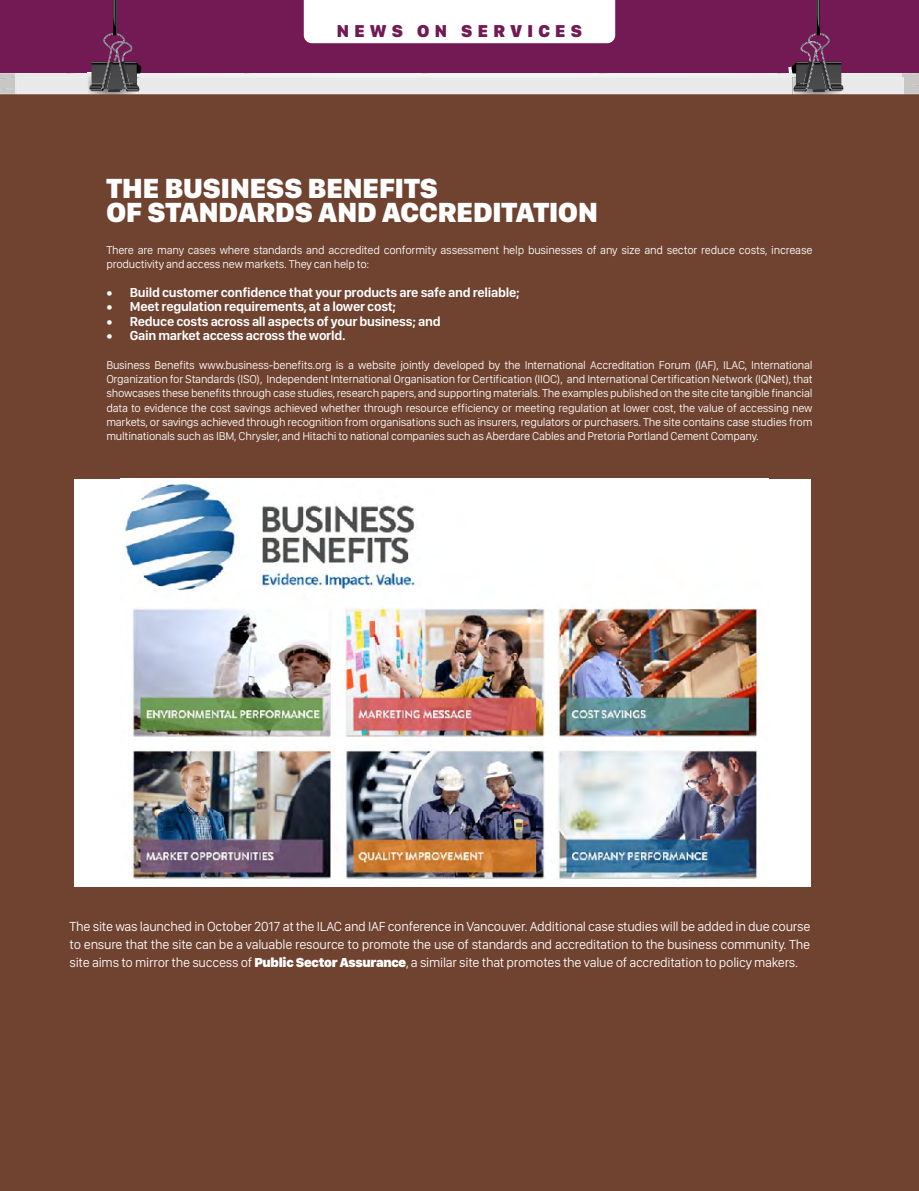
<style>
.page{position:relative;width:919px;height:1191px;background:#fff}
.page>*{position:absolute;margin:0;border:0;box-sizing:border-box;transform-origin:0 0}
.t1{font:900 28.65px/24.8px "SF Compact Display";color:#fff}
.t2{font:900 17.85px "SF Compact Display";letter-spacing:.3em;color:#731953}
.t3{font:300 13.65px/17.7px "SF Compact Display";letter-spacing:-.02em;color:#fff;text-align:justify}
.t4{font:600 13.5px "SF Compact Display";letter-spacing:-.02em;color:#fff}
.t5{font:300 11.7px/14.4px "SF Compact Display";letter-spacing:-.02em;color:#fff}
.s1{font-weight:900}
</style>
<div class="page">
<div style="left:0;top:0;width:918px;height:81px;background:#731953"></div>
<img style="left:901px;top:73px;width:17px;height:21px">
<img style="left:0;top:77px;width:15px;height:3px">
<svg style="left:911px;top:85px;width:7px;height:2px"></svg>
<svg style="left:902px;top:73px;width:16px;height:2px"></svg>
<svg style="left:67px;top:0;width:807px;height:94px"></svg>
<div style="left:0;top:94px;width:918px;height:1097px;background:#704330"></div>
<div style="left:74px;top:478px;width:736px;height:408px;background:#fff"></div>
<img style="left:124px;top:484px;width:635px;height:396px">
<h2 class="t2" style="left:337px;top:21px;width:247px">NEWS ON SERVICES</h2>
<h1 class="t1" style="left:106px;top:175px;width:493px">THE BUSINESS BENEFITS<br>OF STANDARDS AND ACCREDITATION</h1>
<p class="t5" style="left:106px;top:242px;width:707px">There are many cases where standards and accredited conformity assessment help businesses of any size and sector reduce costs, increase productivity and access new markets. They can help to:</p>
<p class="t4" style="left:106px;top:284px;width:415px">• Build customer confidence that your products are safe and reliable;</p>
<p class="t4" style="left:106px;top:299px;width:291px">• Meet regulation requirements, at a lower cost;</p>
<p class="t4" style="left:106px;top:313px;width:336px">• Reduce costs across all aspects of your business; and</p>
<p class="t4" style="left:106px;top:327px;width:241px">• Gain market access across the world.</p>
<p class="t5" style="left:106px;top:357px;width:707px;text-align:justify">Business Benefits www.business-benefits.org is a website jointly developed by the International Accreditation Forum (IAF), ILAC, International Organization for Standards (ISO), Independent International Organisation for Certification (IIOC), and International Certification Network (IQNet), that showcases these benefits through case studies, research papers, and supporting materials. The examples published on the site cite tangible financial data to evidence the cost savings achieved whether through resource efficiency or meeting regulation at lower cost, the value of accessing new markets, or savings achieved through recognition from organisations such as insurers, regulators or purchasers. The site contains case studies from multinationals such as IBM, Chrysler, and Hitachi to national companies such as Aberdare Cables and Pretoria Portland Cement Company.</p>
<p class="t3" style="left:70px;top:917px;width:742px">The site was launched in October 2017 at the ILAC and IAF conference in Vancouver. Additional case studies will be added in due course to ensure that the site can be a valuable resource to promote the use of standards and accreditation to the business community. The site aims to mirror the success of <span class="s1">Public Sector Assurance</span>, a similar site that promotes the value of accreditation to policy makers.</p>
</div>
